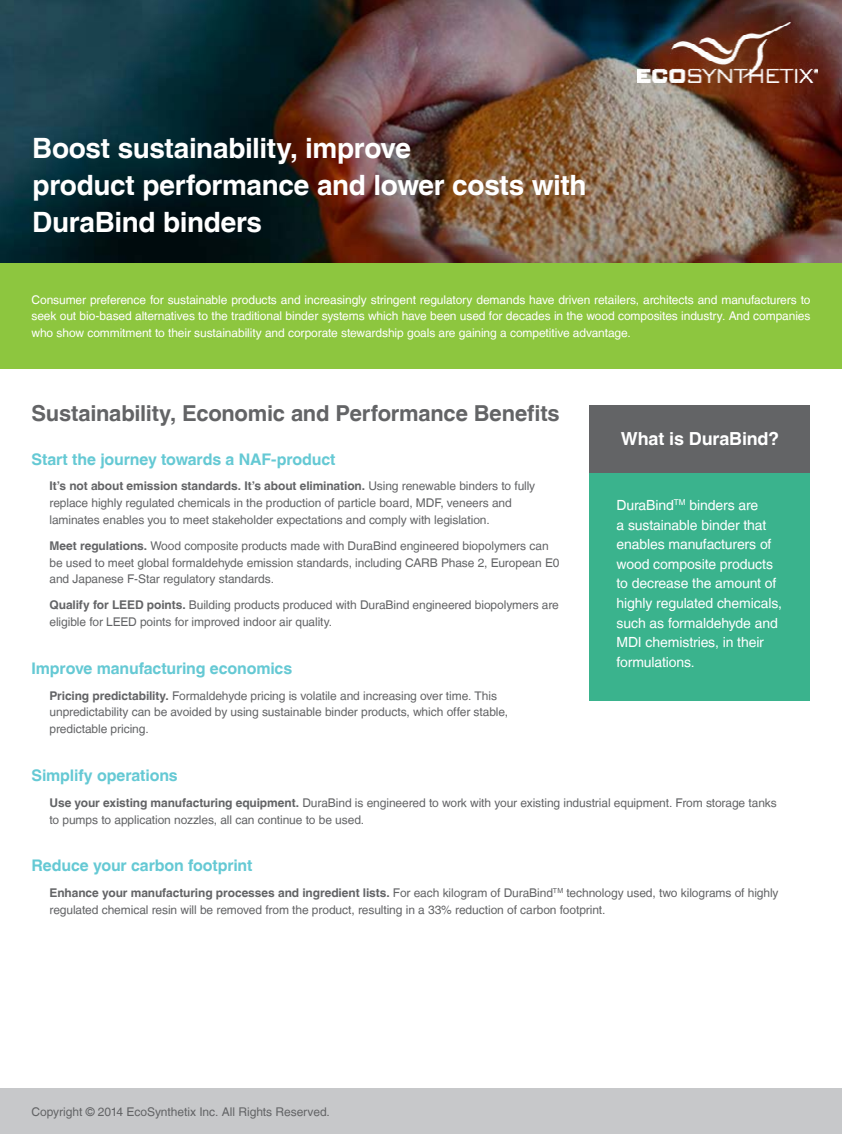
<style>
.page{position:relative;width:842px;height:1134px;background:#fff}
.page>*{position:absolute;margin:0;border:0;box-sizing:border-box;transform-origin:0 0}
.t1{font:700 28px/37px "Helvetica LT";letter-spacing:-.015em;color:#fff}
.t2{font:700 22px "Helvetica LT";letter-spacing:-.01em;color:#636466}
.t3{font:700 18px "Helvetica LT";letter-spacing:-.01em;color:#fff}
.t4{font:700 16px "Helvetica LT";letter-spacing:-.01em;color:#65c9d4}
.t5{font:14px/19.6px "Helvetica LT";letter-spacing:-.01em;color:#fff}
.t6{font:12px/16.8px "Helvetica LT";letter-spacing:-.01em;color:#636466}
.t7{font:12px/16.8px "Helvetica LT";letter-spacing:-.01em;color:#fff;text-align:justify}
.s1{font-weight:700}
</style>
<div class="page">
<div style="left:0;top:1089px;width:842px;height:45px;background:#c7c8ca"></div>
<img style="left:0;top:0;width:842px;height:263px">
<div style="left:0;top:263px;width:842px;height:106px;background:#8dc63f"></div>
<div style="left:589px;top:473px;width:221px;height:228px;background:#3ab38d"></div>
<div style="left:589px;top:405px;width:221px;height:68px;background:#636466"></div>
<img style="left:638px;top:22px;width:179px;height:60px">
<h1 class="t1" style="left:32px;top:129px;width:556px">Boost sustainability, improve<br>product performance and lower costs with<br>DuraBind binders</h1>
<p class="t7" style="left:32px;top:291px;width:780px">Consumer preference for sustainable products and increasingly stringent regulatory demands have driven retailers, architects and manufacturers to seek out bio-based alternatives to the traditional binder systems which have been used for decades in the wood composites industry. And companies who show commitment to their sustainability and corporate stewardship goals are gaining a competitive advantage.</p>
<h2 class="t2" style="left:32px;top:400px;width:530px">Sustainability, Economic and Performance Benefits</h2>
<h3 class="t4" style="left:32px;top:449px;width:306px">Start the journey towards a NAF-product</h3>
<p class="t6" style="left:50px;top:478px;width:487px"><span class="s1">It’s not about emission standards. It’s about elimination.</span> Using renewable binders to fully replace highly regulated chemicals in the production of particle board, MDF, veneers and laminates enables you to meet stakeholder expectations and comply with legislation.</p>
<p class="t6" style="left:50px;top:537px;width:511px"><span class="s1">Meet regulations.</span> Wood composite products made with DuraBind engineered biopolymers can be used to meet global formaldehyde emission standards, including CARB Phase 2, European E0 and Japanese F-Star regulatory standards.</p>
<p class="t6" style="left:50px;top:597px;width:511px"><span class="s1">Qualify for LEED points.</span> Building products produced with DuraBind engineered biopolymers are eligible for LEED points for improved indoor air quality.</p>
<h3 class="t4" style="left:32px;top:658px;width:262px">Improve manufacturing economics</h3>
<p class="t6" style="left:50px;top:687px;width:460px"><span class="s1">Pricing predictability.</span> Formaldehyde pricing is volatile and increasing over time. This unpredictability can be avoided by using sustainable binder products, which offer stable, predictable pricing.</p>
<h3 class="t4" style="left:32px;top:766px;width:148px">Simplify operations</h3>
<p class="t6" style="left:50px;top:794px;width:729px"><span class="s1">Use your existing manufacturing equipment.</span> DuraBind is engineered to work with your existing industrial equipment. From storage tanks to pumps to application nozzles, all can continue to be used.</p>
<h3 class="t4" style="left:32px;top:856px;width:222px">Reduce your carbon footprint</h3>
<p class="t6" style="left:49px;top:885px;width:731px"><span class="s1">Enhance your manufacturing processes and ingredient lists.</span> For each kilogram of DuraBind<sup>TM</sup> technology used, two kilograms of highly regulated chemical resin will be removed from the product, resulting in a 33% reduction of carbon footprint.</p>
<h3 class="t3" style="left:621px;top:428px;width:160px">What is DuraBind?</h3>
<p class="t5" style="left:616px;top:495px;width:167px">DuraBind<sup>TM</sup> binders are<br>a sustainable binder that enables manufacturers of wood composite products to decrease the amount of highly regulated chemicals, such as formaldehyde and<br>MDI chemistries, in their formulations.</p>
<p class="t6" style="left:32px;top:1103px;width:300px">Copyright © 2014 EcoSynthetix Inc. All Rights Reserved.</p>
</div>
